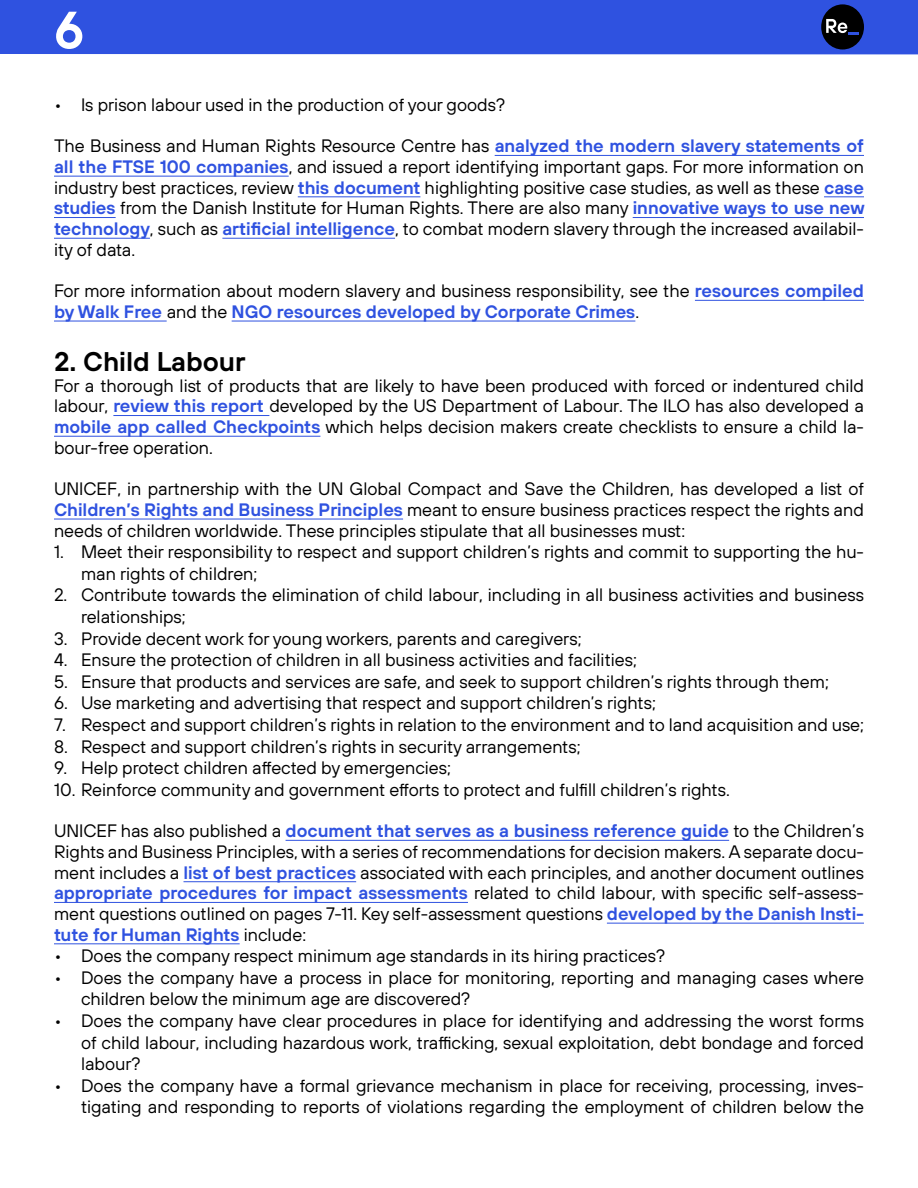
<style>
.page{position:relative;width:918px;height:1188px;background:#fff}
.page>*{position:absolute;margin:0;border:0;box-sizing:border-box;transform-origin:0 0}
.t1{font:600 52.5px "TT Hoves";color:#fff}
.t2{font:600 27px "TT Hoves";color:#000}
.t3{font:18px/20.7px "TT Hoves";color:#000;text-align:justify}
.s1{font-weight:600;color:#2f52e0}
</style>
<div class="page">
<div style="left:0;top:0;width:918px;height:54px;background:#2f52e0"></div>
<hr style="left:495px;top:155px;width:369px;height:1px;background:#2f52e0">
<hr style="left:54px;top:176px;width:235px;height:1px;background:#2f52e0">
<hr style="left:298px;top:196px;width:122px;height:1px;background:#2f52e0">
<hr style="left:824px;top:196px;width:40px;height:1px;background:#2f52e0">
<hr style="left:54px;top:217px;width:62px;height:1px;background:#2f52e0">
<hr style="left:633px;top:217px;width:231px;height:1px;background:#2f52e0">
<hr style="left:54px;top:238px;width:96px;height:1px;background:#2f52e0">
<hr style="left:222px;top:238px;width:173px;height:1px;background:#2f52e0">
<hr style="left:695px;top:300px;width:169px;height:1px;background:#2f52e0">
<hr style="left:54px;top:321px;width:113px;height:1px;background:#2f52e0">
<hr style="left:232px;top:321px;width:403px;height:1px;background:#2f52e0">
<hr style="left:113px;top:415px;width:156px;height:1px;background:#2f52e0">
<hr style="left:54px;top:436px;width:266px;height:1px;background:#2f52e0">
<hr style="left:54px;top:519px;width:349px;height:1px;background:#2f52e0">
<hr style="left:286px;top:840px;width:443px;height:1px;background:#2f52e0">
<hr style="left:184px;top:881px;width:172px;height:1px;background:#2f52e0">
<hr style="left:54px;top:902px;width:414px;height:1px;background:#2f52e0">
<hr style="left:607px;top:923px;width:257px;height:1px;background:#2f52e0">
<hr style="left:54px;top:943px;width:186px;height:1px;background:#2f52e0">
<div style="left:821px;top:4px;width:43px;height:46px;background:#000;border-radius:50%"></div>
<svg style="left:826px;top:19px;width:33px;height:16px"></svg>
<h1 class="t1" style="left:54px;top:-5px;width:32px">6</h1>
<p class="t3" style="left:54px;top:94px;width:453px">• Is prison labour used in the production of your goods?</p>
<p class="t3" style="left:54px;top:135px;width:812px">The Business and Human Rights Resource Centre has <span class="s1">analyzed the modern slavery statements of all the FTSE 100 companies</span>, and issued a report identifying important gaps. For more information on industry best practices, review <span class="s1">this document</span> highlighting positive case studies, as well as these <span class="s1">case studies</span> from the Danish Institute for Human Rights. There are also many <span class="s1">innovative ways to use new technology</span>, such as <span class="s1">artificial intelligence</span>, to combat modern slavery through the increased availabil&shy;ity of data.</p>
<p class="t3" style="left:54px;top:280px;width:812px">For more information about modern slavery and business responsibility, see the <span class="s1">resources compiled by Walk Free</span> and the <span class="s1">NGO resources developed by Corporate Crimes</span>.</p>
<h2 class="t2" style="left:54px;top:344px;width:193px">2. Child Labour</h2>
<p class="t3" style="left:54px;top:375px;width:811px">For a thorough list of products that are likely to have been produced with forced or indentured child labour, <span class="s1">review this report</span> developed by the US Department of Labour. The ILO has also developed a <span class="s1">mobile app called Checkpoints</span> which helps decision makers create checklists to ensure a child la&shy;bour-free operation.</p>
<p class="t3" style="left:54px;top:478px;width:811px">UNICEF, in partnership with the UN Global Compact and Save the Children, has developed a list of <span class="s1">Children’s Rights and Business Principles</span> meant to ensure business practices respect the rights and needs of children worldwide. These principles stipulate that all businesses must:</p>
<p class="t3" style="left:81px;top:541px;width:784px;line-height:21.6px;text-indent:-27px">1. Meet their responsibility to respect and support children’s rights and commit to supporting the hu&shy;man rights of children;</p>
<p class="t3" style="left:81px;top:584px;width:785px;line-height:21.6px;text-indent:-27px">2. Contribute towards the elimination of child labour, including in all business activities and business relationships;</p>
<p class="t3" style="left:54px;top:628px;width:529px">3. Provide decent work for young workers, parents and caregivers;</p>
<p class="t3" style="left:54px;top:649px;width:584px">4. Ensure the protection of children in all business activities and facilities;</p>
<p class="t3" style="left:54px;top:671px;width:776px">5. Ensure that products and services are safe, and seek to support children’s rights through them;</p>
<p class="t3" style="left:54px;top:693px;width:603px">6. Use marketing and advertising that respect and support children’s rights;</p>
<p class="t3" style="left:54px;top:714px;width:811px">7. Respect and support children’s rights in relation to the environment and to land acquisition and use;</p>
<p class="t3" style="left:54px;top:736px;width:528px">8. Respect and support children’s rights in security arrangements;</p>
<p class="t3" style="left:54px;top:757px;width:398px">9. Help protect children affected by emergencies;</p>
<p class="t3" style="left:54px;top:779px;width:677px">10. Reinforce community and government efforts to protect and fulfill children’s rights.</p>
<p class="t3" style="left:54px;top:820px;width:812px">UNICEF has also published a <span class="s1">document that serves as a business reference guide</span> to the Children’s Rights and Business Principles, with a series of recommendations for decision makers. A separate docu&shy;ment includes a <span class="s1">list of best practices</span> associated with each principles, and another document outlines <span class="s1">appropriate procedures for impact assessments</span> related to child labour, with specific self-assess&shy;ment questions outlined on pages 7-11. Key self-assessment questions <span class="s1">developed by the Danish Insti&shy;tute for Human Rights</span> include:</p>
<p class="t3" style="left:54px;top:945px;width:613px">• Does the company respect minimum age standards in its hiring practices?</p>
<p class="t3" style="left:81px;top:967px;width:784px;line-height:21.6px;text-indent:-27px">• Does the company have a process in place for monitoring, reporting and managing cases where children below the minimum age are discovered?</p>
<p class="t3" style="left:81px;top:1010px;width:784px;line-height:21.6px;text-indent:-27px">• Does the company have clear procedures in place for identifying and addressing the worst forms of child labour, including hazardous work, trafficking, sexual exploitation, debt bondage and forced labour?</p>
<p class="t3" style="left:54px;top:1075px;width:811px;line-height:21.6px;text-align:right">• Does the company have a formal grievance mechanism in place for receiving, processing, inves&shy;tigating and responding to reports of violations regarding the employment of children below the</p>
</div>
